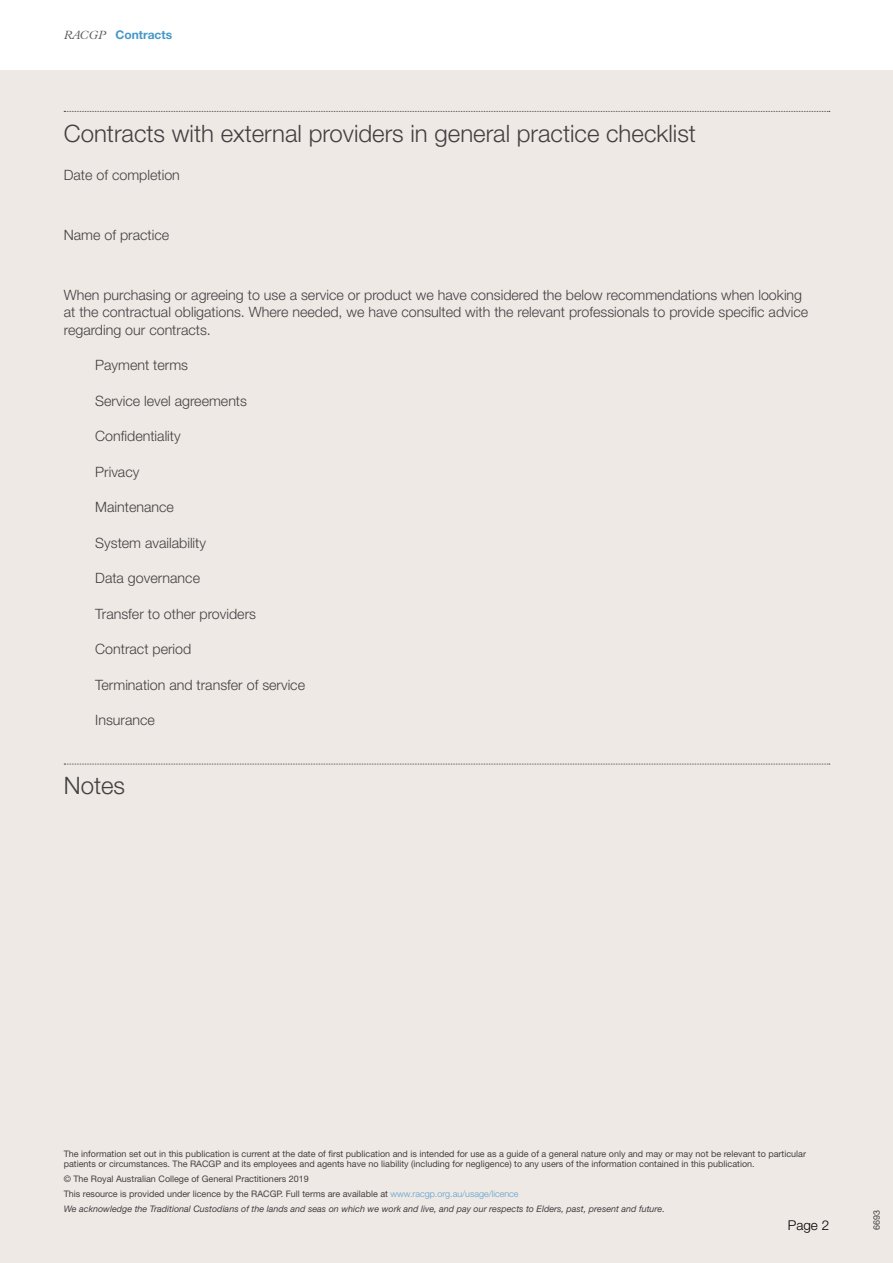
<style>
.page{position:relative;width:893px;height:1263px;background:#fff}
.page>*{position:absolute;margin:0;border:0;box-sizing:border-box;transform-origin:0 0}
.t1{font:300 24px "Helvetica Neue LT Std";color:#414042}
.t2{font:300 14.25px/17.2px "Helvetica Neue LT Std";color:#414042}
.t3{font:300 13.5px "Helvetica Neue LT Std";color:#000}
.t4{font:700 12px "Helvetica Neue LT Std";color:#4598ca}
.t5{font:9px/10.5px "Helvetica Neue LT Std";color:#414042}
.t6{font:italic 9px/14.7px "Helvetica Neue LT Std";color:#414042}
.s1{font-family:"Plantin MT Std";font-weight:300;font-style:italic;color:#58595b}
.s2{font-style:normal}
.s3{font-weight:300;font-style:normal;color:#5a9fce}
</style>
<div class="page">
<div style="left:0;top:70px;width:893px;height:1193px;background:#efe9e5"></div>
<svg style="left:64px;top:111px;width:766px;height:1px"></svg>
<svg style="left:64px;top:764px;width:766px;height:1px"></svg>
<p class="t4" style="left:64px;top:28px;width:110px"><span class="s1">RACGP</span> Contracts</p>
<h1 class="t1" style="left:64px;top:118px;width:634px">Contracts with external providers in general practice checklist</h1>
<p class="t2" style="left:64px;top:166px;width:118px">Date of completion</p>
<p class="t2" style="left:64px;top:226px;width:107px">Name of practice</p>
<p class="t2" style="left:64px;top:286px;width:746px">When purchasing or agreeing to use a service or product we have considered the below recommendations when looking at the contractual obligations. Where needed, we have consulted with the relevant professionals to provide specific advice regarding our contracts.</p>
<p class="t2" style="left:95px;top:356px;width:94px">Payment terms</p>
<p class="t2" style="left:95px;top:392px;width:153px">Service level agreements</p>
<p class="t2" style="left:95px;top:427px;width:87px">Confidentiality</p>
<p class="t2" style="left:95px;top:463px;width:46px">Privacy</p>
<p class="t2" style="left:95px;top:498px;width:80px">Maintenance</p>
<p class="t2" style="left:95px;top:534px;width:112px">System availability</p>
<p class="t2" style="left:95px;top:569px;width:106px">Data governance</p>
<p class="t2" style="left:95px;top:605px;width:162px">Transfer to other providers</p>
<p class="t2" style="left:95px;top:640px;width:98px">Contract period</p>
<p class="t2" style="left:95px;top:676px;width:211px">Termination and transfer of service</p>
<p class="t2" style="left:95px;top:711px;width:61px">Insurance</p>
<h1 class="t1" style="left:64px;top:771px;width:63px">Notes</h1>
<p class="t5" style="left:64px;top:1148px;width:744px">The information set out in this publication is current at the date of first publication and is intended for use as a guide of a general nature only and may or may not be relevant to particular patients or circumstances. The RACGP and its employees and agents have no liability (including for negligence) to any users of the information contained in this publication.</p>
<p class="t6" style="left:64px;top:1171px;width:603px"><span class="s2">© The Royal Australian College of General Practitioners 2019<br>This resource is provided under licence by the RACGP. Full terms are available at</span> <span class="s3">www.racgp.org.au/usage/licence<br></span>We acknowledge the Traditional Custodians of the lands and seas on which we work and live, and pay our respects to Elders, past, present and future.</p>
<p class="t3" style="left:788px;top:1217px;width:43px">Page 2</p>
<p class="t5" style="left:871px;top:1229px;width:22px;rotate:-90deg">6693</p>
</div>
